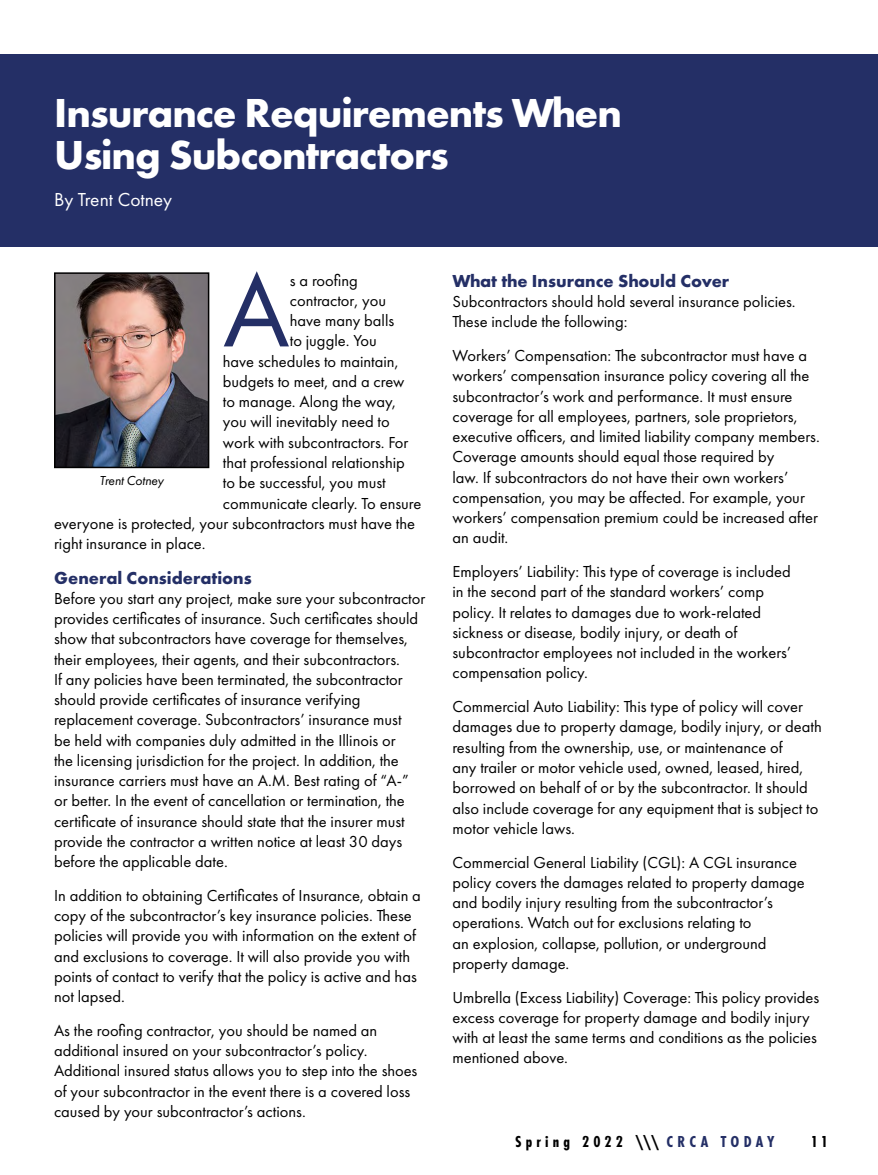
<style>
.page{position:relative;width:878px;height:1175px;background:#fff}
.page>*{position:absolute;margin:0;border:0;box-sizing:border-box;transform-origin:0 0}
.Paragraph_1_Body{font:107.55px "Futura PT";color:#242f66}
.Article_Titles{font:700 42px/42px "Futura PT";letter-spacing:-.025em;color:#fff}
.Article_Author{font:19.5px "Futura PT";color:#fff}
.t1{font:700 18px "Futura PT";color:#242f66}
.Body_Text{font:16.5px/20.2px "Futura PT";color:#000}
.Paragraph_1_Body-2{font:16.5px "Futura PT";color:#000}
.t2{font:700 16.5px "Futura PT Cond";letter-spacing:.25em;color:#000}
.Photo_Caption{font:italic 13.5px "Futura PT";letter-spacing:-.01em;color:#000}
.s1{color:#242f66}
</style>
<div class="page">
<div style="left:0;top:54px;width:878px;height:192px;background:#242f66"></div>
<img style="left:57px;top:275px;width:149px;height:190px">
<div style="left:54px;top:272px;width:155px;height:196px;border:2px solid #000"></div>
<p class="Article_Titles" style="left:54px;top:90px;width:569px">Insurance Requirements When<br>Using Subcontractors</p>
<p class="Article_Author" style="left:54px;top:187px;width:120px">By Trent Cotney</p>
<p class="Paragraph_1_Body" style="left:223px;top:247px;width:68px">A</p>
<p class="Paragraph_1_Body-2" style="left:290px;top:270px;width:69px">s a roofing</p>
<p class="Paragraph_1_Body-2" style="left:290px;top:291px;width:98px">contractor, you</p>
<p class="Paragraph_1_Body-2" style="left:290px;top:311px;width:106px">have many balls</p>
<p class="Paragraph_1_Body-2" style="left:290px;top:331px;width:88px">to juggle. You</p>
<p class="Paragraph_1_Body-2" style="left:223px;top:351px;width:177px">have schedules to maintain,</p>
<p class="Paragraph_1_Body-2" style="left:223px;top:372px;width:183px">budgets to meet, and a crew</p>
<p class="Paragraph_1_Body-2" style="left:223px;top:392px;width:175px">to manage. Along the way,</p>
<p class="Paragraph_1_Body-2" style="left:223px;top:412px;width:168px">you will inevitably need to</p>
<p class="Paragraph_1_Body-2" style="left:223px;top:432px;width:187px">work with subcontractors. For</p>
<p class="Paragraph_1_Body-2" style="left:223px;top:453px;width:184px">that professional relationship</p>
<p class="Paragraph_1_Body-2" style="left:223px;top:473px;width:164px">to be successful, you must</p>
<p class="Paragraph_1_Body-2" style="left:223px;top:493px;width:200px">communicate clearly. To ensure</p>
<p class="Paragraph_1_Body-2" style="left:54px;top:513px;width:362px">everyone is protected, your subcontractors must have the</p>
<p class="Paragraph_1_Body-2" style="left:54px;top:534px;width:153px">right insurance in place.</p>
<h1 class="t1" style="left:54px;top:566px;width:199px">General Considerations</h1>
<p class="Body_Text" style="left:54px;top:588px;width:373px">Before you start any project, make sure your subcontractor provides certificates of insurance. Such certificates should show that subcontractors have coverage for themselves, their employees, their agents, and their subcontractors.<br>If any policies have been terminated, the subcontractor should provide certificates of insurance verifying replacement coverage. Subcontractors’ insurance must<br>be held with companies duly admitted in the Illinois or<br>the licensing jurisdiction for the project. In addition, the insurance carriers must have an A.M. Best rating of “A-” or better. In the event of cancellation or termination, the certificate of insurance should state that the insurer must provide the contractor a written notice at least 30 days before the applicable date.</p>
<p class="Body_Text" style="left:54px;top:885px;width:368px">In addition to obtaining Certificates of Insurance, obtain a copy of the subcontractor’s key insurance policies. These policies will provide you with information on the extent of and exclusions to coverage. It will also provide you with points of contact to verify that the policy is active and has not lapsed.</p>
<p class="Body_Text" style="left:54px;top:1020px;width:365px">As the roofing contractor, you should be named an additional insured on your subcontractor’s policy.<br>Additional insured status allows you to step into the shoes of your subcontractor in the event there is a covered loss caused by your subcontractor’s actions.</p>
<p class="Photo_Caption" style="left:99px;top:473px;width:66px">Trent Cotney</p>
<h1 class="t1" style="left:452px;top:269px;width:278px">What the Insurance Should Cover</h1>
<p class="Body_Text" style="left:452px;top:291px;width:344px">Subcontractors should hold several insurance policies.<br>These include the following:</p>
<p class="Body_Text" style="left:452px;top:345px;width:369px">Workers’ Compensation: The subcontractor must have a workers’ compensation insurance policy covering all the subcontractor’s work and performance. It must ensure coverage for all employees, partners, sole proprietors, executive officers, and limited liability company members.<br>Coverage amounts should equal those required by<br>law. If subcontractors do not have their own workers’ compensation, you may be affected. For example, your workers’ compensation premium could be increased after an audit.</p>
<p class="Body_Text" style="left:452px;top:561px;width:340px">Employers’ Liability: This type of coverage is included in the second part of the standard workers’ comp policy. It relates to damages due to work-related sickness or disease, bodily injury, or death of subcontractor employees not included in the workers’ compensation policy.</p>
<p class="Body_Text" style="left:452px;top:696px;width:371px">Commercial Auto Liability: This type of policy will cover damages due to property damage, bodily injury, or death resulting from the ownership, use, or maintenance of<br>any trailer or motor vehicle used, owned, leased, hired, borrowed on behalf of or by the subcontractor. It should also include coverage for any equipment that is subject to motor vehicle laws.</p>
<p class="Body_Text" style="left:452px;top:851px;width:354px">Commercial General Liability (CGL): A CGL insurance policy covers the damages related to property damage and bodily injury resulting from the subcontractor’s operations. Watch out for exclusions relating to<br>an explosion, collapse, pollution, or underground property damage.</p>
<p class="Body_Text" style="left:452px;top:986px;width:368px">Umbrella (Excess Liability) Coverage: This policy provides excess coverage for property damage and bodily injury with at least the same terms and conditions as the policies mentioned above.</p>
<p class="t2" style="left:515px;top:1131px;width:261px">Spring 2022 \\\ <span class="s1">CRCA TODAY</span></p>
<p class="t2" style="left:810px;top:1131px;width:19px">11</p>
</div>
